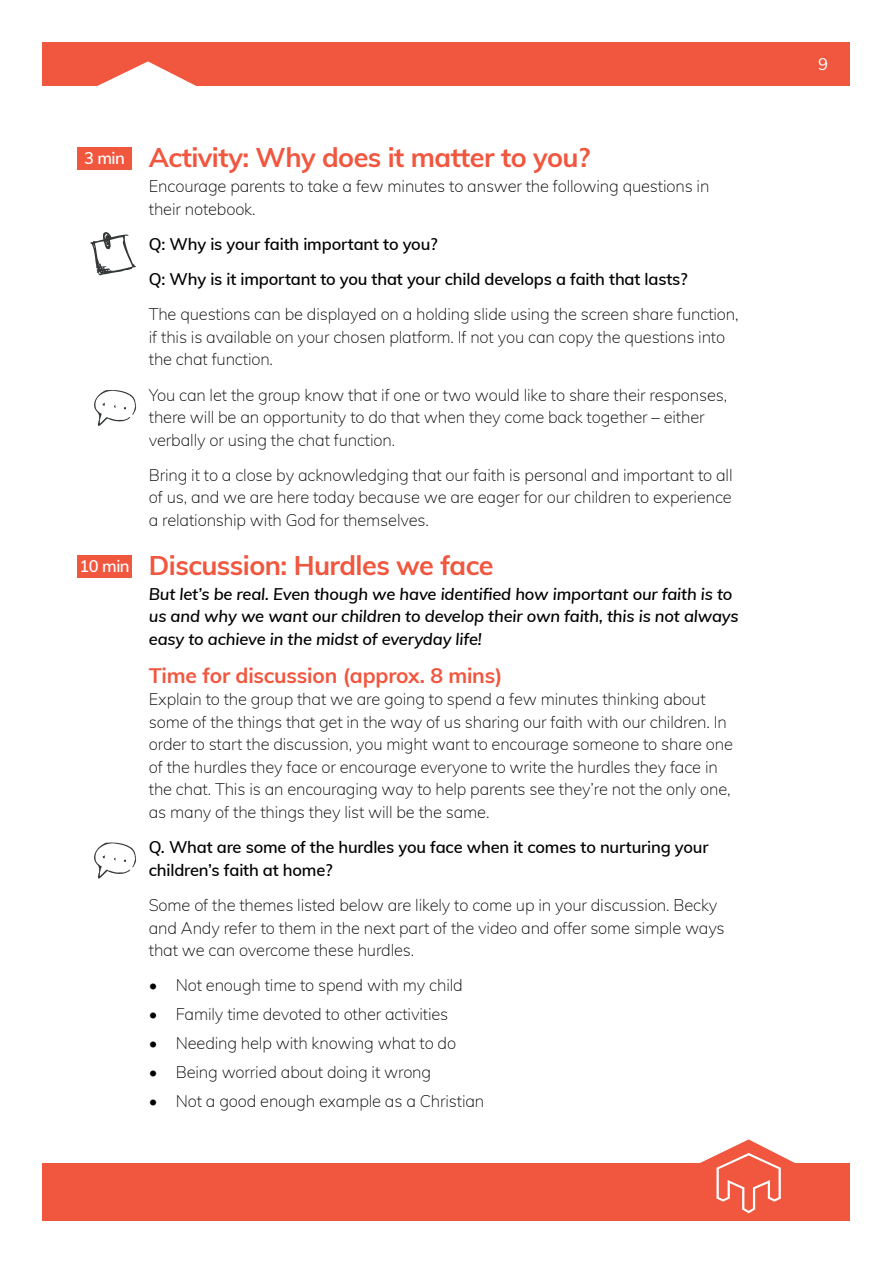
<style>
.page{position:relative;width:893px;height:1263px;background:#fff}
.page>*{position:absolute;margin:0;border:0;box-sizing:border-box;transform-origin:0 0}
.t1{font:700 27px "Muli";letter-spacing:-.02em;color:#f1563e}
.t2{font:700 21px "Muli";letter-spacing:-.01em;color:#f1563e}
.t3{font:200 16.5px/22.5px "Muli";letter-spacing:-.01em;color:#000}
.t4{font:600 16.5px/35.2px "Muli";letter-spacing:-.01em;color:#000}
.t5{font:italic 600 16.5px/22.5px "Muli";letter-spacing:-.01em;color:#000}
.t6{font:600 16.5px "Muli";letter-spacing:-.03em;color:#fff}
.t7{font:16.5px "Muli";color:#fff}
</style>
<div class="page">
<div style="left:43px;top:42px;width:807px;height:44px;background:#f1563e"></div>
<svg style="left:97px;top:61px;width:99px;height:25px"></svg>
<div style="left:43px;top:1163px;width:807px;height:57px;background:#f1563e"></div>
<svg style="left:700px;top:1139px;width:95px;height:74px"></svg>
<div style="left:77px;top:147px;width:55px;height:23px;background:#f1563e"></div>
<svg style="left:90px;top:232px;width:46px;height:43px"></svg>
<svg style="left:94px;top:390px;width:42px;height:36px"></svg>
<div style="left:77px;top:555px;width:55px;height:22px;background:#f1563e"></div>
<svg style="left:94px;top:842px;width:42px;height:37px"></svg>
<p class="t6" style="left:84px;top:146px;width:42px">3 min</p>
<p class="t6" style="left:79px;top:554px;width:52px">10 min</p>
<h1 class="t1" style="left:149px;top:138px;width:443px">Activity: Why does it matter to you?</h1>
<p class="t3" style="left:149px;top:174px;width:562px">Encourage parents to take a few minutes to answer the following questions in their notebook.</p>
<p class="t4" style="left:149px;top:225px;width:540px">Q: Why is your faith important to you?<br>Q: Why is it important to you that your child develops a faith that lasts?</p>
<p class="t3" style="left:149px;top:302px;width:591px">The questions can be displayed on a holding slide using the screen share function, if this is available on your chosen platform. If not you can copy the questions into the chat function.</p>
<p class="t3" style="left:149px;top:383px;width:580px">You can let the group know that if one or two would like to share their responses, there will be an opportunity to do that when they come back together – either verbally or using the chat function.</p>
<p class="t3" style="left:149px;top:463px;width:585px;text-align:justify">Bring it to a close by acknowledging that our faith is personal and important to all of us, and we are here today because we are eager for our children to experience a relationship with God for themselves.</p>
<h1 class="t1" style="left:149px;top:546px;width:346px">Discussion: Hurdles we face</h1>
<p class="t5" style="left:149px;top:582px;width:591px">But let’s be real. Even though we have identified how important our faith is to us and why we want our children to develop their own faith, this is not always easy to achieve in the midst of everyday life!</p>
<p class="t2" style="left:149px;top:660px;width:355px">Time for discussion (approx. 8 mins)</p>
<p class="t3" style="left:149px;top:687px;width:586px">Explain to the group that we are going to spend a few minutes thinking about some of the things that get in the way of us sharing our faith with our children. In order to start the discussion, you might want to encourage someone to share one of the hurdles they face or encourage everyone to write the hurdles they face in the chat. This is an encouraging way to help parents see they’re not the only one, as many of the things they list will be the same.</p>
<p class="t4" style="left:149px;top:835px;width:561px;line-height:22.5px">Q. What are some of the hurdles you face when it comes to nurturing your children’s faith at home?</p>
<p class="t3" style="left:149px;top:893px;width:577px">Some of the themes listed below are likely to come up in your discussion. Becky and Andy refer to them in the next part of the video and offer some simple ways that we can overcome these hurdles.</p>
<p class="t3" style="left:149px;top:973px;width:315px">• Not enough time to spend with my child</p>
<p class="t3" style="left:149px;top:1002px;width:301px">• Family time devoted to other activities</p>
<p class="t3" style="left:149px;top:1031px;width:309px">• Needing help with knowing what to do</p>
<p class="t3" style="left:149px;top:1060px;width:284px">• Being worried about doing it wrong</p>
<p class="t3" style="left:149px;top:1089px;width:337px">• Not a good enough example as a Christian</p>
<p class="t7" style="left:818px;top:52px;width:11px">9</p>
</div>
